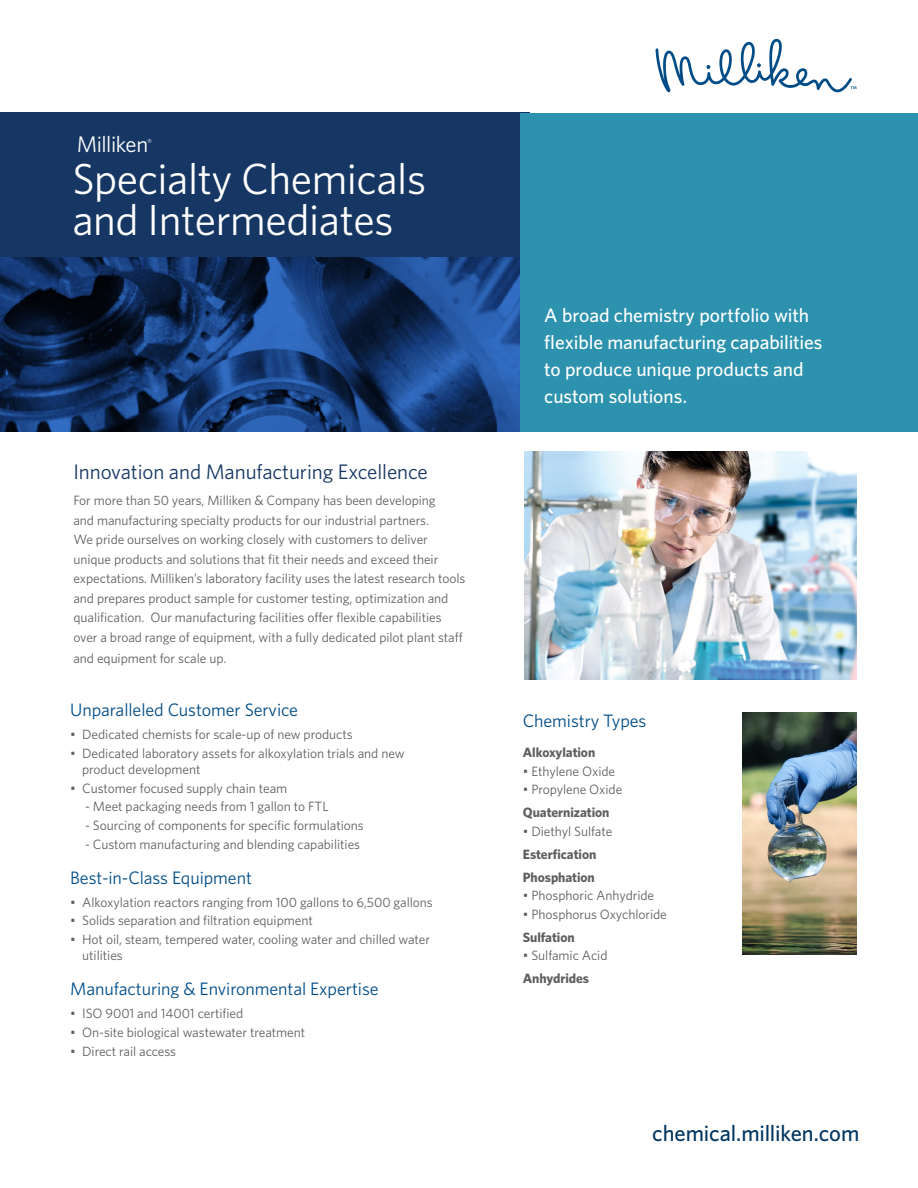
<style>
.page{position:relative;width:918px;height:1188px;background:#fff}
.page>*{position:absolute;margin:0;border:0;box-sizing:border-box;transform-origin:0 0}
.t1{font:43.5px/40.5px "Whitney";letter-spacing:-.01em;color:#fff}
.Subhead_1{font:22.65px "Whitney";letter-spacing:-.025em;color:#fff}
.URL{font:500 22.5px "Whitney";letter-spacing:-.005em;color:#003560}
.Subhead_1-2{font:22.5px "Whitney";letter-spacing:-.025em;color:#fff}
.Subhead_2{font:21px "Whitney";letter-spacing:-.005em;color:#163763}
.Subhead_1-3{font:500 19.5px/27px "Whitney";letter-spacing:-.005em;color:#fff}
.Subhead_2-2{font:18px "Whitney";letter-spacing:-.005em;color:#004c86}
.Subhead_2-3{font:13.5px/19.5px "Whitney";letter-spacing:-.005em;color:#5e6060}
.Subhead_2-4{font:700 13.5px "Whitney";letter-spacing:-.005em;color:#5e6060}
.Subhead_1-4{font:8.85px "Whitney";color:#fff}
.Subhead_1-5{font:8.7px "Whitney";color:#fff}
</style>
<div class="page">
<svg style="left:656px;top:38px;width:200px;height:55px"></svg>
<img style="left:0;top:257px;width:520px;height:174px">
<div style="left:0;top:113px;width:530px;height:144px;background:#163763"></div>
<div style="left:520px;top:113px;width:398px;height:318px;background:#2c92ae"></div>
<img style="left:525px;top:452px;width:331px;height:228px">
<img style="left:742px;top:713px;width:115px;height:242px">
<p class="Subhead_1-2" style="left:68px;top:128px;width:73px">Milliken</p>
<p class="Subhead_1-5" style="left:138px;top:136px;width:6px">®</p>
<p class="Subhead_1" style="left:77px;top:129px;width:73px">Milliken</p>
<p class="Subhead_1-4" style="left:147px;top:137px;width:6px">®</p>
<p class="t1" style="left:72px;top:158px;width:355px">Specialty Chemicals and Intermediates</p>
<p class="Subhead_2" style="left:73px;top:458px;width:356px">Innovation and Manufacturing Excellence</p>
<p class="Subhead_2-3" style="left:73px;top:491px;width:393px">For more than 50 years, Milliken &amp; Company has been developing<br>and manufacturing specialty products for our industrial partners.<br>We pride ourselves on working closely with customers to deliver unique products and solutions that fit their needs and exceed their expectations. Milliken’s laboratory facility uses the latest research tools and prepares product sample for customer testing, optimization and qualification. Our manufacturing facilities offer flexible capabilities over a broad range of equipment, with a fully dedicated pilot plant staff</p>
<p class="Subhead_2-3" style="left:73px;top:648px;width:154px">and equipment for scale up.</p>
<p class="Subhead_2-2" style="left:70px;top:698px;width:229px">Unparalleled Customer Service</p>
<p class="Subhead_2-3" style="left:70px;top:725px;width:284px">• Dedicated chemists for scale-up of new products</p>
<p class="Subhead_2-3" style="left:82px;top:745px;width:324px;line-height:16.2px;text-indent:-12px">• Dedicated laboratory assets for alkoxylation trials and new product development</p>
<p class="Subhead_2-3" style="left:70px;top:778px;width:219px">• Customer focused supply chain team</p>
<p class="Subhead_2-3" style="left:85px;top:797px;width:245px">- Meet packaging needs from 1 gallon to FTL</p>
<p class="Subhead_2-3" style="left:85px;top:815px;width:280px">- Sourcing of components for specific formulations</p>
<p class="Subhead_2-3" style="left:85px;top:834px;width:277px">- Custom manufacturing and blending capabilities</p>
<p class="Subhead_2-2" style="left:70px;top:866px;width:183px">Best-in-Class Equipment</p>
<p class="Subhead_2-3" style="left:70px;top:892px;width:364px">• Alkoxylation reactors ranging from 100 gallons to 6,500 gallons</p>
<p class="Subhead_2-3" style="left:70px;top:911px;width:244px">• Solids separation and filtration equipment</p>
<p class="Subhead_2-3" style="left:82px;top:931px;width:349px;line-height:16.2px;text-indent:-12px">• Hot oil, steam, tempered water, cooling water and chilled water utilities</p>
<p class="Subhead_2-2" style="left:70px;top:977px;width:310px">Manufacturing &amp; Environmental Expertise</p>
<p class="Subhead_2-3" style="left:70px;top:1003px;width:175px">• ISO 9001 and 14001 certified</p>
<p class="Subhead_2-3" style="left:70px;top:1022px;width:237px">• On-site biological wastewater treatment</p>
<p class="Subhead_2-3" style="left:70px;top:1041px;width:107px">• Direct rail access</p>
<p class="Subhead_1-3" style="left:544px;top:302px;width:280px">A broad chemistry portfolio with flexible manufacturing capabilities to produce unique products and custom solutions.</p>
<p class="Subhead_2-2" style="left:523px;top:709px;width:125px">Chemistry Types</p>
<p class="Subhead_2-4" style="left:523px;top:743px;width:74px">Alkoxylation</p>
<p class="Subhead_2-3" style="left:523px;top:761px;width:94px">• Ethylene Oxide</p>
<p class="Subhead_2-3" style="left:523px;top:779px;width:101px">• Propylene Oxide</p>
<p class="Subhead_2-4" style="left:523px;top:803px;width:88px">Quaternization</p>
<p class="Subhead_2-3" style="left:523px;top:821px;width:91px">• Diethyl Sulfate</p>
<p class="Subhead_2-4" style="left:523px;top:845px;width:75px">Esterfication</p>
<p class="Subhead_2-4" style="left:523px;top:868px;width:73px">Phosphation</p>
<p class="Subhead_2-3" style="left:523px;top:885px;width:133px">• Phosphoric Anhydride</p>
<p class="Subhead_2-3" style="left:523px;top:904px;width:146px">• Phosphorus Oxychloride</p>
<p class="Subhead_2-4" style="left:523px;top:928px;width:53px">Sulfation</p>
<p class="Subhead_2-3" style="left:523px;top:946px;width:86px">• Sulfamic Acid</p>
<p class="Subhead_2-4" style="left:523px;top:969px;width:68px">Anhydrides</p>
<p class="URL" style="left:652px;top:1118px;width:209px">chemical.milliken.com</p>
</div>
